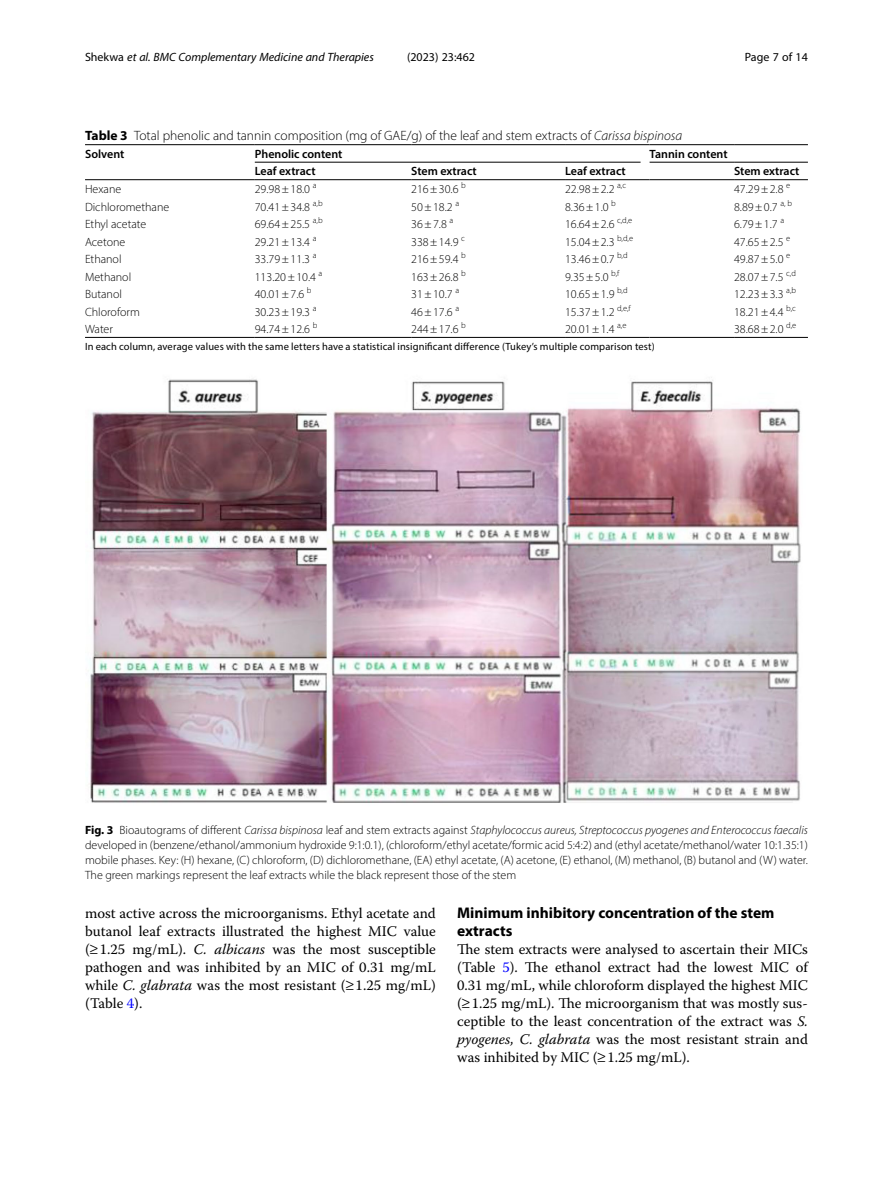
<style>
.page{position:relative;width:893px;height:1191px;background:#fff}
.page>*{position:absolute;margin:0;border:0;box-sizing:border-box;transform-origin:0 0}
.Head_1{font:700 15.45px/18px "Myriad Pro";color:#000}
.Body_Text{font:14.7px/18px "Warnock Pro";color:#000;text-align:justify}
.Table_Caption{font:300 13.5px "Myriad Pro";color:#000}
.Figure_Caption{font:300 12px/15px "Myriad Pro";color:#000;text-align:justify}
.Table_Body{font:300 12px "Myriad Pro";color:#000}
.Table_Head{font:600 12px "Myriad Pro";color:#000}
.t1{font:italic 12px "Myriad Pro";color:#000}
.t2{font:12px "Myriad Pro";color:#000}
.Table_Head_Bridge_Ru{font:600 12px "Myriad Pro";color:#000}
.Table_Footnote{font:10.5px "Myriad Pro";letter-spacing:.01em;color:#000}
.s1{font-style:normal}
.s2{font-weight:700}
.s3{font-style:italic}
.s4{color:#00f}
</style>
<div class="page">
<hr style="left:85px;top:179px;width:170px;height:1px;background:#000">
<hr style="left:650px;top:144px;width:84px;height:1px;background:#000">
<hr style="left:734px;top:144px;width:74px;height:1px;background:#000">
<hr style="left:650px;top:162px;width:84px;height:1px;background:#000">
<hr style="left:255px;top:179px;width:156px;height:1px;background:#000">
<hr style="left:411px;top:179px;width:154px;height:1px;background:#000">
<hr style="left:565px;top:179px;width:85px;height:1px;background:#000">
<hr style="left:650px;top:179px;width:84px;height:1px;background:#000">
<hr style="left:734px;top:162px;width:74px;height:1px;background:#000">
<hr style="left:734px;top:179px;width:74px;height:1px;background:#000">
<hr style="left:255px;top:337px;width:156px;height:1px;background:#000">
<hr style="left:411px;top:337px;width:154px;height:1px;background:#000">
<hr style="left:565px;top:337px;width:85px;height:1px;background:#000">
<hr style="left:650px;top:337px;width:84px;height:1px;background:#000">
<hr style="left:734px;top:337px;width:74px;height:1px;background:#000">
<hr style="left:85px;top:337px;width:170px;height:1px;background:#000">
<hr style="left:85px;top:144px;width:170px;height:1px;background:#000">
<hr style="left:255px;top:144px;width:156px;height:1px;background:#000">
<hr style="left:411px;top:144px;width:154px;height:1px;background:#000">
<hr style="left:565px;top:144px;width:85px;height:1px;background:#000">
<hr style="left:255px;top:162px;width:386px;height:1px;background:#000">
<img style="left:90px;top:377px;width:711px;height:426px">
<p class="t1" style="left:85px;top:50px;width:290px"><span class="s1">Shekwa</span> et al. BMC Complementary Medicine and Therapies</p>
<p class="t2" style="left:407px;top:50px;width:70px">(2023) 23:462</p>
<p class="t2" style="left:745px;top:50px;width:65px">Page 7 of 14</p>
<p class="Table_Caption" style="left:85px;top:128px;width:599px"><span class="s2">Table 3</span> Total phenolic and tannin composition (mg of GAE/g) of the leaf and stem extracts of <span class="s3">Carissa bispinosa</span></p>
<p class="Table_Head" style="left:85px;top:146px;width:41px">Solvent</p>
<p class="Table_Head_Bridge_Ru" style="left:255px;top:146px;width:89px">Phenolic content</p>
<p class="Table_Head" style="left:650px;top:146px;width:79px">Tannin content</p>
<p class="Table_Head" style="left:255px;top:164px;width:62px">Leaf extract</p>
<p class="Table_Head" style="left:411px;top:164px;width:67px">Stem extract</p>
<p class="Table_Head" style="left:565px;top:164px;width:62px">Leaf extract</p>
<p class="Table_Head" style="left:734px;top:164px;width:67px">Stem extract</p>
<p class="Table_Body" style="left:85px;top:182px;width:38px">Hexane</p>
<p class="Table_Body" style="left:255px;top:182px;width:63px">29.98±18.0 <sup>a</sup></p>
<p class="Table_Body" style="left:411px;top:182px;width:56px">216±30.6 <sup>b</sup></p>
<p class="Table_Body" style="left:565px;top:182px;width:63px">22.98±2.2 <sup>a,c</sup></p>
<p class="Table_Body" style="left:734px;top:182px;width:58px">47.29±2.8 <sup>e</sup></p>
<p class="Table_Body" style="left:85px;top:199px;width:86px">Dichloromethane</p>
<p class="Table_Body" style="left:255px;top:199px;width:69px">70.41±34.8 <sup>a,b</sup></p>
<p class="Table_Body" style="left:411px;top:199px;width:49px">50±18.2 <sup>a</sup></p>
<p class="Table_Body" style="left:565px;top:199px;width:52px">8.36±1.0 <sup>b</sup></p>
<p class="Table_Body" style="left:734px;top:199px;width:59px">8.89±0.7 <sup>a,</sup> <sup>b</sup></p>
<p class="Table_Body" style="left:85px;top:217px;width:63px">Ethyl acetate</p>
<p class="Table_Body" style="left:255px;top:217px;width:69px">69.64±25.5 <sup>a,b</sup></p>
<p class="Table_Body" style="left:411px;top:217px;width:44px">36±7.8 <sup>a</sup></p>
<p class="Table_Body" style="left:565px;top:217px;width:69px">16.64±2.6 <sup>c,d,e</sup></p>
<p class="Table_Body" style="left:734px;top:217px;width:52px">6.79±1.7 <sup>a</sup></p>
<p class="Table_Body" style="left:85px;top:234px;width:42px">Acetone</p>
<p class="Table_Body" style="left:255px;top:234px;width:63px">29.21±13.4 <sup>a</sup></p>
<p class="Table_Body" style="left:411px;top:234px;width:55px">338±14.9 <sup>c</sup></p>
<p class="Table_Body" style="left:565px;top:234px;width:70px">15.04±2.3 <sup>b,d,e</sup></p>
<p class="Table_Body" style="left:734px;top:234px;width:58px">47.65±2.5 <sup>e</sup></p>
<p class="Table_Body" style="left:85px;top:252px;width:38px">Ethanol</p>
<p class="Table_Body" style="left:255px;top:252px;width:63px">33.79±11.3 <sup>a</sup></p>
<p class="Table_Body" style="left:411px;top:252px;width:56px">216±59.4 <sup>b</sup></p>
<p class="Table_Body" style="left:565px;top:252px;width:64px">13.46±0.7 <sup>b,d</sup></p>
<p class="Table_Body" style="left:734px;top:252px;width:58px">49.87±5.0 <sup>e</sup></p>
<p class="Table_Body" style="left:85px;top:269px;width:48px">Methanol</p>
<p class="Table_Body" style="left:255px;top:269px;width:69px">113.20±10.4 <sup>a</sup></p>
<p class="Table_Body" style="left:411px;top:269px;width:56px">163±26.8 <sup>b</sup></p>
<p class="Table_Body" style="left:565px;top:269px;width:56px">9.35±5.0 <sup>b,f</sup></p>
<p class="Table_Body" style="left:734px;top:269px;width:63px">28.07±7.5 <sup>c,d</sup></p>
<p class="Table_Body" style="left:85px;top:287px;width:38px">Butanol</p>
<p class="Table_Body" style="left:255px;top:287px;width:58px">40.01±7.6 <sup>b</sup></p>
<p class="Table_Body" style="left:411px;top:287px;width:49px">31±10.7 <sup>a</sup></p>
<p class="Table_Body" style="left:565px;top:287px;width:64px">10.65±1.9 <sup>b,d</sup></p>
<p class="Table_Body" style="left:734px;top:287px;width:64px">12.23±3.3 <sup>a,b</sup></p>
<p class="Table_Body" style="left:85px;top:304px;width:56px">Chloroform</p>
<p class="Table_Body" style="left:255px;top:304px;width:63px">30.23±19.3 <sup>a</sup></p>
<p class="Table_Body" style="left:411px;top:304px;width:49px">46±17.6 <sup>a</sup></p>
<p class="Table_Body" style="left:565px;top:304px;width:67px">15.37±1.2 <sup>d,e,f</sup></p>
<p class="Table_Body" style="left:734px;top:304px;width:63px">18.21±4.4 <sup>b,c</sup></p>
<p class="Table_Body" style="left:85px;top:322px;width:29px">Water</p>
<p class="Table_Body" style="left:255px;top:322px;width:64px">94.74±12.6 <sup>b</sup></p>
<p class="Table_Body" style="left:411px;top:322px;width:56px">244±17.6 <sup>b</sup></p>
<p class="Table_Body" style="left:565px;top:322px;width:63px">20.01±1.4 <sup>a,e</sup></p>
<p class="Table_Body" style="left:734px;top:322px;width:64px">38.68±2.0 <sup>d,e</sup></p>
<p class="Table_Footnote" style="left:85px;top:339px;width:571px">In each column, average values with the same letters have a statistical insignificant difference (Tukey’s multiple comparison test)</p>
<p class="Figure_Caption" style="left:85px;top:822px;width:724px"><span class="s2">Fig. 3</span> Bioautograms of different <span class="s3">Carissa bispinosa</span> leaf and stem extracts against <span class="s3">Staphylococcus aureus, Streptococcus pyogenes and Enterococcus faecalis </span>developed in (benzene/ethanol/ammonium hydroxide 9:1:0.1), (chloroform/ethyl acetate/formic acid 5:4:2) and (ethyl acetate/methanol/water 10:1.35:1) mobile phases. Key: (H) hexane, (C) chloroform, (D) dichloromethane, (EA) ethyl acetate, (A) acetone, (E) ethanol, (M) methanol, (B) butanol and (W) water.<br>The green markings represent the leaf extracts while the black represent those of the stem</p>
<p class="Body_Text" style="left:85px;top:904px;width:352px">most active across the microorganisms. Ethyl acetate and butanol leaf extracts illustrated the highest MIC value (≥1.25 mg/mL). <span class="s3">C. albicans</span> was the most susceptible pathogen and was inhibited by an MIC of 0.31 mg/mL while <span class="s3">C. glabrata</span> was the most resistant (≥1.25 mg/mL) (Table <span class="s4">4</span>).</p>
<p class="Head_1" style="left:457px;top:903px;width:319px">Minimum inhibitory concentration of the stem extracts</p>
<p class="Body_Text" style="left:457px;top:940px;width:352px">The stem extracts were analysed to ascertain their MICs (Table <span class="s4">5</span>). The ethanol extract had the lowest MIC of 0.31 mg/mL, while chloroform displayed the highest MIC (≥1.25 mg/mL). The microorganism that was mostly sus&shy;ceptible to the least concentration of the extract was <span class="s3">S. pyogenes, C. glabrata</span> was the most resistant strain and was inhibited by MIC (≥1.25 mg/mL).</p>
</div>
